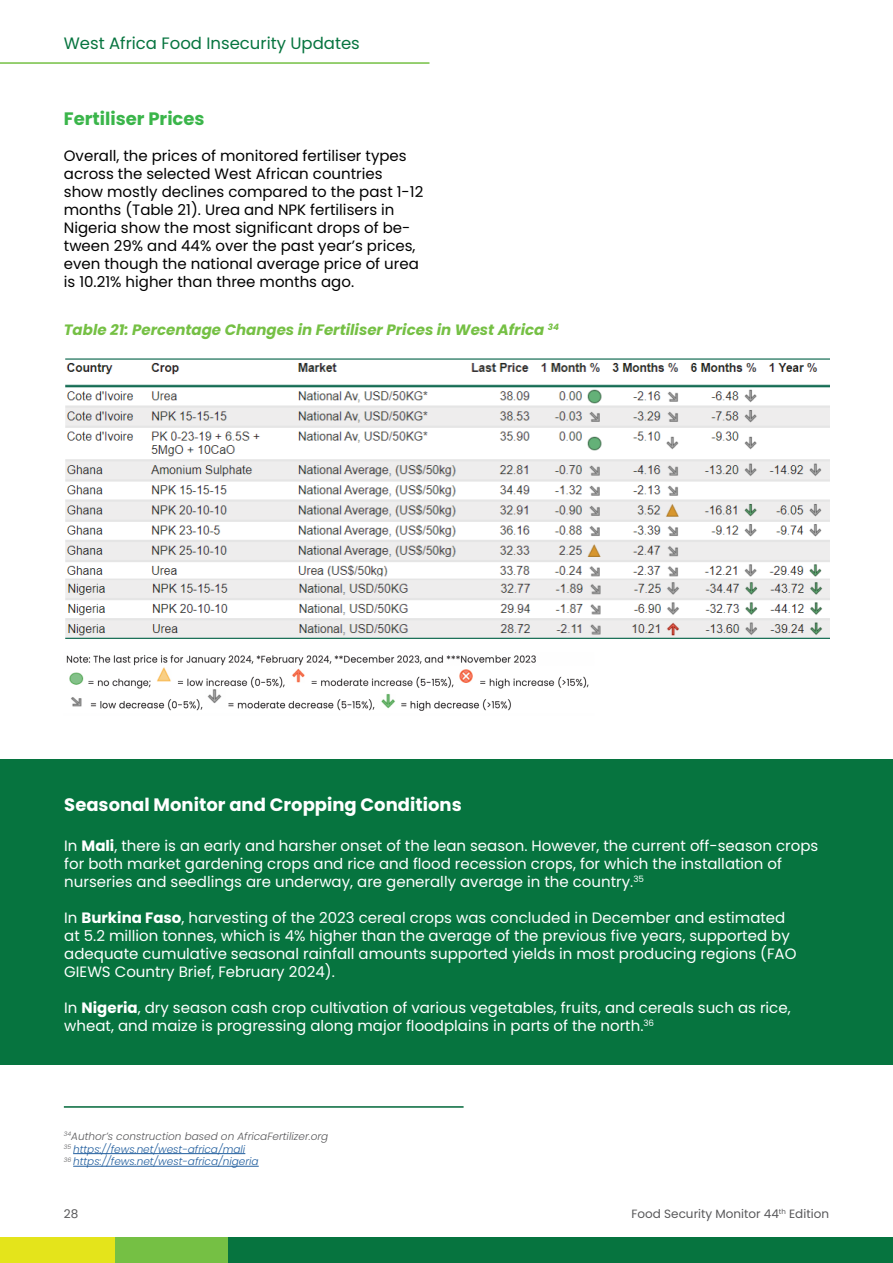
<style>
.page{position:relative;width:893px;height:1263px;background:#fff}
.page>*{position:absolute;margin:0;border:0;box-sizing:border-box;transform-origin:0 0}
.t1{font:700 18px "Poppins";color:#fff}
.t2{font:700 18px "Poppins";color:#3ab54a}
.t3{font:16.5px "Poppins";color:#06743f}
.t4{font:15px/18px "Poppins";color:#fff}
.t5{font:15px/18px "Poppins";color:#000}
.t6{font:italic 700 15px "Poppins";color:#75c044}
.t7{font:12px "Poppins";color:#58585a}
.t8{font:italic 300 10.5px/12.6px "Poppins";color:#215e9e}
.s1{font-weight:700}
.s2{color:#58585a}
</style>
<div class="page">
<div style="left:228px;top:1237px;width:665px;height:26px;background:#06743f"></div>
<div style="left:115px;top:1237px;width:113px;height:26px;background:#75c044"></div>
<div style="left:0;top:1237px;width:115px;height:26px;background:#e4e41b"></div>
<img style="left:65px;top:358px;width:764px;height:280px">
<img style="left:66px;top:655px;width:523px;height:56px">
<hr style="left:64px;top:1106px;width:400px;height:2px;background:#006738">
<hr style="left:73px;top:1153px;width:172px;height:1px;background:#215e9e">
<hr style="left:73px;top:1166px;width:186px;height:1px;background:#215e9e">
<div style="left:0;top:759px;width:893px;height:306px;background:#06743f"></div>
<hr style="left:0;top:62px;width:429px;height:2px;background:#75c044">
<p class="t3" style="left:64px;top:34px;width:298px">West Africa Food Insecurity Updates</p>
<p class="t2" style="left:64px;top:108px;width:142px">Fertiliser Prices</p>
<p class="t5" style="left:64px;top:147px;width:361px">Overall, the prices of monitored fertiliser types across the selected West African countries show mostly declines compared to the past 1-12 months (Table 21). Urea and NPK fertilisers in Nigeria show the most significant drops of be&shy;tween 29% and 44% over the past year’s prices, even though the national average price of urea is 10.21% higher than three months ago.</p>
<p class="t6" style="left:64px;top:321px;width:497px">Table 21: Percentage Changes in Fertiliser Prices in West Africa <sup>34</sup></p>
<p class="t1" style="left:64px;top:795px;width:399px">Seasonal Monitor and Cropping Conditions</p>
<p class="t4" style="left:64px;top:837px;width:756px">In <span class="s1">Mali</span>, there is an early and harsher onset of the lean season. However, the current off-season crops for both market gardening crops and rice and flood recession crops, for which the installation of nurseries and seedlings are underway, are generally average in the country.<sup>35</sup></p>
<p class="t4" style="left:64px;top:909px;width:734px">In <span class="s1">Burkina Faso</span>, harvesting of the 2023 cereal crops was concluded in December and estimated at 5.2 million tonnes, which is 4% higher than the average of the previous five years, supported by adequate cumulative seasonal rainfall amounts supported yields in most producing regions (FAO GIEWS Country Brief, February 2024).</p>
<p class="t4" style="left:64px;top:999px;width:728px">In <span class="s1">Nigeria</span>, dry season cash crop cultivation of various vegetables, fruits, and cereals such as rice, wheat, and maize is progressing along major floodplains in parts of the north.<sup>36</sup></p>
<p class="t8" style="left:64px;top:1130px;width:266px"><sup>34</sup><span class="s2">Author’s construction based on AfricaFertilizer.org<br></span><sup>35</sup> https://fews.net/west-africa/mali<br><sup>36</sup> https://fews.net/west-africa/nigeria</p>
<p class="t7" style="left:64px;top:1207px;width:16px">28</p>
<p class="t7" style="left:631px;top:1207px;width:199px">Food Security Monitor 44<sup>th</sup> Edition</p>
</div>
